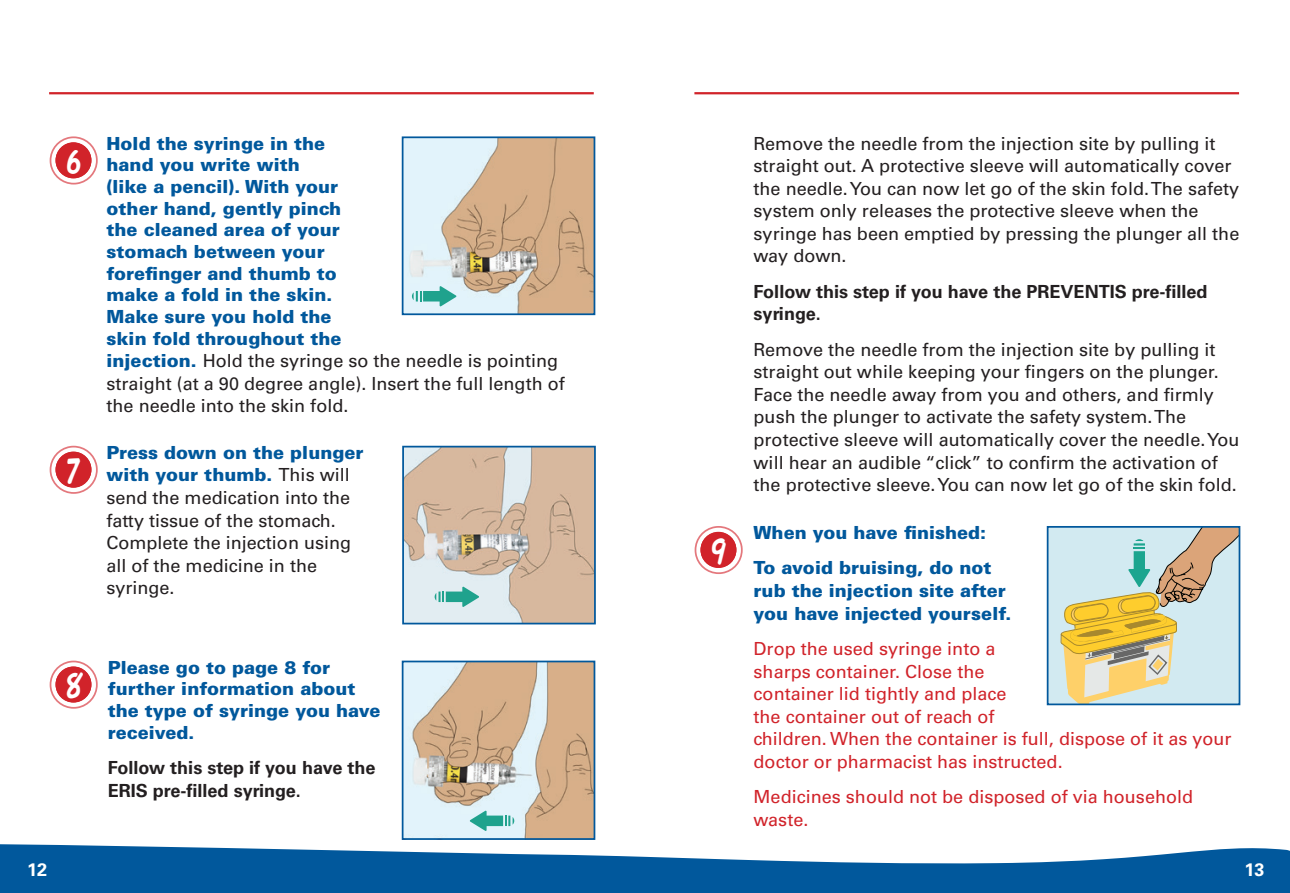
<style>
.page{position:relative;width:1290px;height:893px;background:#fff}
.page>*{position:absolute;margin:0;border:0;box-sizing:border-box;transform-origin:0 0}
.t1{font:35px "Fawn Script";color:#fff}
.Highlight{font:18.03px/22.6px "Univers LT Std";color:#231f20}
.Highlight-2{font:900 18.03px/21.9px "Univers LT Std";color:#01589c}
.Highlight-3{font:18.03px/22.6px "Univers LT Std";color:#d1232a}
.Highlight-4{font:700 18.03px/22.6px "Univers LT Std";color:#231f20}
.t2{font:700 18.03px "Univers LT Std";color:#fff}
.s1{font-weight:400;color:#231f20}
.s2{font-weight:900;color:#01589c}
</style>
<div class="page">
<svg style="left:0;top:844px;width:1290px;height:49px;fill:#01589c"></svg>
<hr style="left:49px;top:92px;width:545px;height:2px;background:#d1232a">
<hr style="left:694px;top:92px;width:545px;height:2px;background:#d1232a">
<svg style="left:694px;top:526px;width:49px;height:48px"></svg>
<div style="left:1047px;top:527px;width:192px;height:177px;background:#d2eaf1"></div>
<svg style="left:1060px;top:529px;width:177px;height:173px"></svg>
<div style="left:1047px;top:526px;width:193px;height:179px;border:2px solid #01589c"></div>
<svg style="left:50px;top:446px;width:48px;height:48px"></svg>
<img style="left:405px;top:449px;width:188px;height:172px">
<div style="left:402px;top:446px;width:194px;height:178px;border:2px solid #01589c"></div>
<svg style="left:435px;top:586px;width:44px;height:21px"></svg>
<svg style="left:50px;top:661px;width:48px;height:48px"></svg>
<img style="left:405px;top:664px;width:187px;height:173px">
<div style="left:402px;top:661px;width:193px;height:179px;border:2px solid #01589c"></div>
<svg style="left:470px;top:810px;width:44px;height:21px"></svg>
<svg style="left:50px;top:136px;width:48px;height:49px"></svg>
<img style="left:405px;top:139px;width:187px;height:173px">
<div style="left:402px;top:136px;width:193px;height:179px;border:2px solid #01589c"></div>
<svg style="left:412px;top:286px;width:44px;height:21px"></svg>
<h1 class="t1" style="left:67px;top:139px;width:15px">6</h1>
<h1 class="t1" style="left:67px;top:448px;width:15px">7</h1>
<p class="Highlight-2" style="left:107px;top:132px;width:460px">Hold the syringe in the<br>hand you write with<br>(like a pencil). With your<br>other hand, gently pinch<br>the cleaned area of your<br>stomach between your<br>forefinger and thumb to<br>make a fold in the skin.<br>Make sure you hold the<br>skin fold throughout the<br>injection. <span class="s1">Hold the syringe so the needle is pointing straight (at a 90 degree angle). Insert the full length of the needle into the skin fold.</span></p>
<p class="Highlight" style="left:106px;top:441px;width:259px"><span class="s2">Press down on the plunger with your thumb.</span> This will send the medication into the fatty tissue of the stomach.<br>Complete the injection using all of the medicine in the syringe.</p>
<h1 class="t1" style="left:66px;top:663px;width:17px">8</h1>
<p class="Highlight-2" style="left:108px;top:656px;width:274px">Please go to page 8 for further information about the type of syringe you have received.</p>
<p class="Highlight-4" style="left:108px;top:757px;width:269px">Follow this step if you have the<br>ERIS pre-filled syringe.</p>
<h1 class="t1" style="left:711px;top:529px;width:16px">9</h1>
<p class="Highlight" style="left:753px;top:132px;width:487px">Remove the needle from the injection site by pulling it straight out. A protective sleeve will automatically cover the needle. You can now let go of the skin fold. The safety system only releases the protective sleeve when the syringe has been emptied by pressing the plunger all the way down.</p>
<p class="Highlight-4" style="left:753px;top:280px;width:455px">Follow this step if you have the PREVENTIS pre-filled syringe.</p>
<p class="Highlight" style="left:753px;top:338px;width:487px">Remove the needle from the injection site by pulling it straight out while keeping your fingers on the plunger.<br>Face the needle away from you and others, and firmly push the plunger to activate the safety system. The protective sleeve will automatically cover the needle. You will hear an audible “click” to confirm the activation of the protective sleeve. You can now let go of the skin fold.</p>
<p class="Highlight-2" style="left:753px;top:521px;width:234px">When you have finished:</p>
<p class="Highlight-2" style="left:753px;top:556px;width:260px;line-height:22.6px">To avoid bruising, do not rub the injection site after you have injected yourself.</p>
<p class="Highlight-3" style="left:753px;top:637px;width:479px">Drop the used syringe into a<br>sharps container. Close the<br>container lid tightly and place<br>the container out of reach of<br>children. When the container is full, dispose of it as your doctor or pharmacist has instructed.</p>
<p class="Highlight-3" style="left:753px;top:786px;width:441px">Medicines should not be disposed of via household waste.</p>
<p class="t2" style="left:27px;top:859px;width:22px">12</p>
<p class="t2" style="left:1244px;top:859px;width:22px">13</p>
</div>
